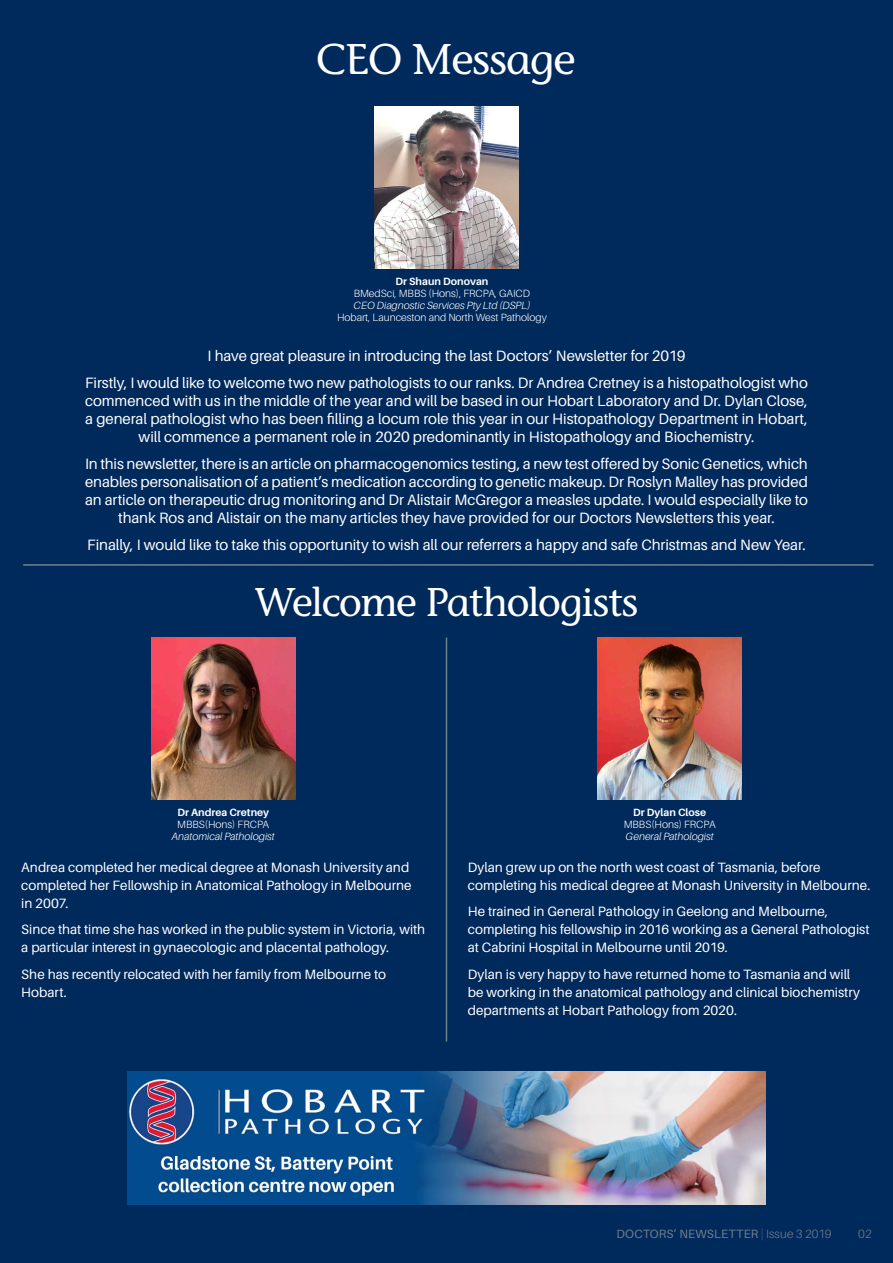
<style>
.page{position:relative;width:893px;height:1263px;background:#00295c}
.page>*{position:absolute;margin:0;border:0;box-sizing:border-box;transform-origin:0 0}
.Heading_2{font:500 45px "Stone Informal EF";letter-spacing:-.03em;color:#fff}
.Heading_2-2{font:500 42px "Stone Informal EF";letter-spacing:-.04em;color:#fff}
.CEO_Intro{font:15px/18px "Aileron";letter-spacing:-.005em;color:#fff;text-align:center}
.Main_body{font:13.5px/18px "Aileron";color:#fff}
.t1{font:12px "Aileron";letter-spacing:.01em;color:#728089}
.t2{font:300 12px "Aileron";color:#728089}
.t3{font:300 10.5px "Aileron";color:#fff}
.t4{font:italic 300 10.5px "Aileron";color:#fff}
.t5{font:700 10.5px "Aileron";color:#fff}
.s1{font-weight:100}
.s2{font-weight:300}
</style>
<div class="page">
<img style="left:375px;top:107px;width:143px;height:162px">
<hr style="left:23px;top:564px;width:851px;height:2px;background:#6f828d">
<img style="left:598px;top:637px;width:144px;height:162px">
<hr style="left:446px;top:637px;width:1px;height:404px;background:#6f828d">
<img style="left:151px;top:637px;width:144px;height:162px">
<img style="left:127px;top:1071px;width:638px;height:133px">
<p class="Heading_2" style="left:316px;top:33px;width:262px">CEO Message</p>
<p class="t5" style="left:396px;top:276px;width:94px">Dr Shaun Donovan</p>
<p class="t3" style="left:354px;top:288px;width:178px">BMedSci, MBBS (Hons), FRCPA, GAICD</p>
<p class="t4" style="left:354px;top:300px;width:178px">CEO Diagnostic Services Pty Ltd (DSPL)</p>
<p class="t3" style="left:337px;top:312px;width:211px">Hobart, Launceston and North West Pathology</p>
<p class="CEO_Intro" style="left:207px;top:347px;width:479px">I have great pleasure in introducing the last Doctors’ Newsletter for 2019</p>
<p class="CEO_Intro" style="left:85px;top:374px;width:724px">Firstly, I would like to welcome two new pathologists to our ranks. Dr Andrea Cretney is a histopathologist who commenced with us in the middle of the year and will be based in our Hobart Laboratory and Dr. Dylan Close, a general pathologist who has been filling a locum role this year in our Histopathology Department in Hobart, will commence a permanent role in 2020 predominantly in Histopathology and Biochemistry.</p>
<p class="CEO_Intro" style="left:85px;top:455px;width:724px">In this newsletter, there is an article on pharmacogenomics testing, a new test offered by Sonic Genetics, which enables personalisation of a patient’s medication according to genetic makeup. Dr Roslyn Malley has provided an article on therapeutic drug monitoring and Dr Alistair McGregor a measles update. I would especially like to thank Ros and Alistair on the many articles they have provided for our Doctors Newsletters this year.</p>
<p class="CEO_Intro" style="left:87px;top:536px;width:720px">Finally, I would like to take this opportunity to wish all our referrers a happy and safe Christmas and New Year.</p>
<p class="Heading_2-2" style="left:255px;top:578px;width:385px">Welcome Pathologists</p>
<p class="t5" style="left:177px;top:807px;width:93px">Dr Andrea Cretney</p>
<p class="t3" style="left:177px;top:819px;width:94px">MBBS(Hons) FRCPA</p>
<p class="t4" style="left:172px;top:831px;width:105px">Anatomical Pathologist</p>
<p class="Main_body" style="left:21px;top:858px;width:392px">Andrea completed her medical degree at Monash University and completed her Fellowship in Anatomical Pathology in Melbourne in 2007.</p>
<p class="Main_body" style="left:21px;top:921px;width:405px">Since that time she has worked in the public system in Victoria, with a particular interest in gynaecologic and placental pathology.</p>
<p class="Main_body" style="left:21px;top:965px;width:366px">She has recently relocated with her family from Melbourne to<br>Hobart.</p>
<p class="t5" style="left:633px;top:807px;width:74px">Dr Dylan Close</p>
<p class="t3" style="left:624px;top:819px;width:94px">MBBS(Hons) FRCPA</p>
<p class="t4" style="left:626px;top:831px;width:90px">General Pathologist</p>
<p class="Main_body" style="left:468px;top:858px;width:404px">Dylan grew up on the north west coast of Tasmania, before completing his medical degree at Monash University in Melbourne.</p>
<p class="Main_body" style="left:468px;top:903px;width:403px">He trained in General Pathology in Geelong and Melbourne, completing his fellowship in 2016 working as a General Pathologist at Cabrini Hospital in Melbourne until 2019.</p>
<p class="Main_body" style="left:468px;top:965px;width:394px">Dylan is very happy to have returned home to Tasmania and will be working in the anatomical pathology and clinical biochemistry departments at Hobart Pathology from 2020.</p>
<p class="t1" style="left:617px;top:1227px;width:216px">DOCTORS’ NEWSLETTER <span class="s1">|</span> <span class="s2">Issue 3 2019</span></p>
<p class="t2" style="left:858px;top:1227px;width:15px">02</p>
</div>
